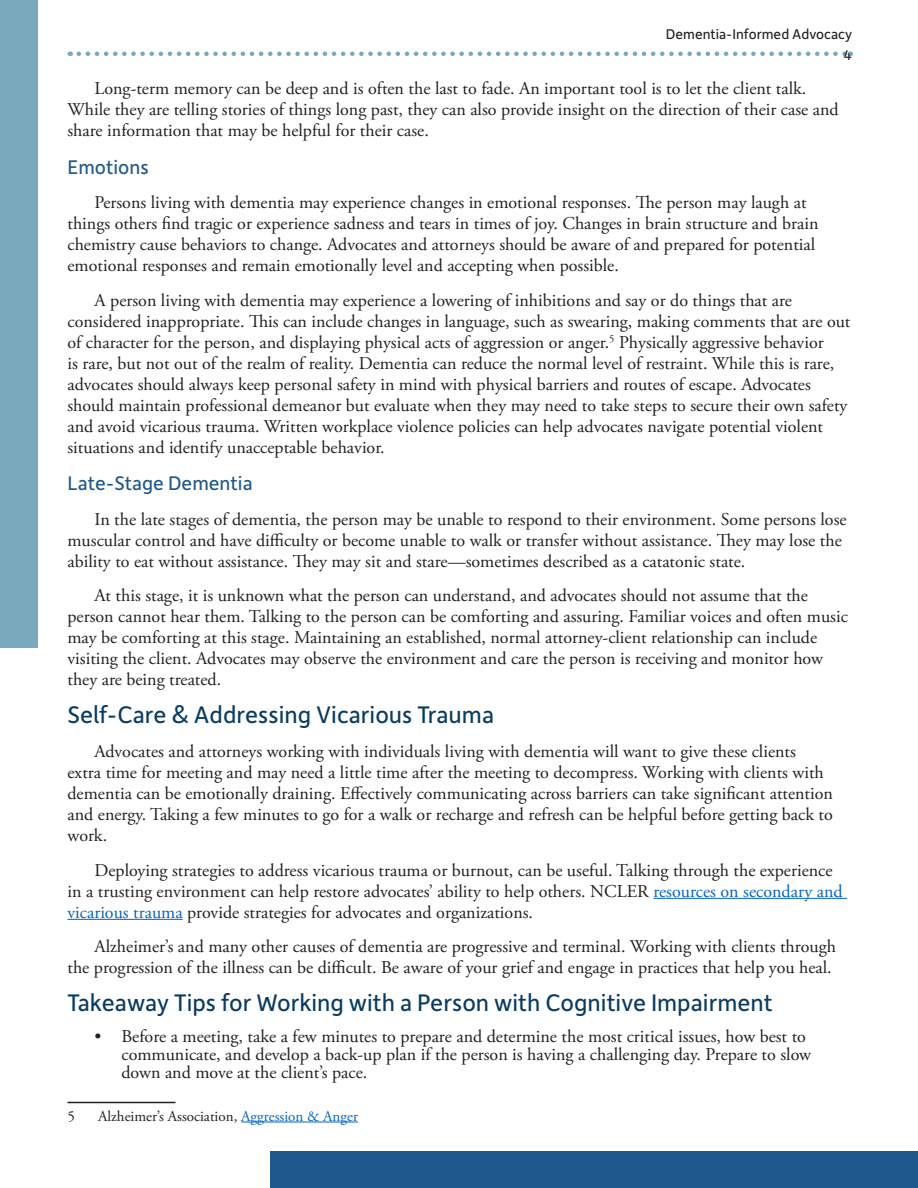
<style>
.page{position:relative;width:918px;height:1188px;background:#fff}
.page>*{position:absolute;margin:0;border:0;box-sizing:border-box;transform-origin:0 0}
.Section_Headers{font:25.5px "Depot New";color:#0a3c61}
.t1{font:21px "Depot New";color:#1f588d}
.Body_Text{font:18px/21px "Adobe Garamond Pro";color:#231f20}
.Endnotes{font:15px "Adobe Garamond Pro";color:#231f20}
.t2{font:15px/21px "Depot New";color:#231f20;text-align:right}
.s1{color:#0563c1}
</style>
<div class="page">
<svg style="left:79px;top:52px;width:772px;height:4px"></svg>
<div style="left:0;top:0;width:38px;height:648px;background:#7aa8bc"></div>
<div style="left:270px;top:1151px;width:648px;height:37px;background:#1f588d"></div>
<hr style="left:653px;top:898px;width:194px;height:1px;background:#0563c1">
<hr style="left:68px;top:919px;width:115px;height:1px;background:#0563c1">
<hr style="left:68px;top:1102px;width:108px;height:1px;background:#231f20">
<hr style="left:241px;top:1122px;width:117px;height:1px;background:#0563c1">
<p class="t2" style="left:666px;top:23px;width:188px">Dementia-Informed Advocacy<br>4</p>
<p class="Body_Text" style="left:68px;top:78px;width:773px;text-indent:27px">Long-term memory can be deep and is often the last to fade. An important tool is to let the client talk.<br>While they are telling stories of things long past, they can also provide insight on the direction of their case and share information that may be helpful for their case.</p>
<p class="t1" style="left:68px;top:153px;width:83px">Emotions</p>
<p class="Body_Text" style="left:68px;top:192px;width:753px;text-indent:27px">Persons living with dementia may experience changes in emotional responses. The person may laugh at things others find tragic or experience sadness and tears in times of joy. Changes in brain structure and brain chemistry cause behaviors to change. Advocates and attorneys should be aware of and prepared for potential emotional responses and remain emotionally level and accepting when possible.</p>
<p class="Body_Text" style="left:68px;top:290px;width:784px;text-indent:27px">A person living with dementia may experience a lowering of inhibitions and say or do things that are considered inappropriate. This can include changes in language, such as swearing, making comments that are out of character for the person, and displaying physical acts of aggression or anger.<sup>5</sup> Physically aggressive behavior<br>is rare, but not out of the realm of reality. Dementia can reduce the normal level of restraint. While this is rare, advocates should always keep personal safety in mind with physical barriers and routes of escape. Advocates should maintain professional demeanor but evaluate when they may need to take steps to secure their own safety and avoid vicarious trauma. Written workplace violence policies can help advocates navigate potential violent situations and identify unacceptable behavior.</p>
<p class="t1" style="left:68px;top:469px;width:187px">Late-Stage Dementia</p>
<p class="Body_Text" style="left:68px;top:509px;width:781px;text-indent:27px">In the late stages of dementia, the person may be unable to respond to their environment. Some persons lose muscular control and have difficulty or become unable to walk or transfer without assistance. They may lose the ability to eat without assistance. They may sit and stare—sometimes described as a catatonic state.</p>
<p class="Body_Text" style="left:68px;top:585px;width:782px;text-indent:27px">At this stage, it is unknown what the person can understand, and advocates should not assume that the person cannot hear them. Talking to the person can be comforting and assuring. Familiar voices and often music may be comforting at this stage. Maintaining an established, normal attorney-client relationship can include visiting the client. Advocates may observe the environment and care the person is receiving and monitor how they are being treated.</p>
<p class="Section_Headers" style="left:68px;top:697px;width:428px">Self-Care &amp; Addressing Vicarious Trauma</p>
<p class="Body_Text" style="left:68px;top:741px;width:767px;text-indent:27px">Advocates and attorneys working with individuals living with dementia will want to give these clients extra time for meeting and may need a little time after the meeting to decompress. Working with clients with dementia can be emotionally draining. Effectively communicating across barriers can take significant attention and energy. Taking a few minutes to go for a walk or recharge and refresh can be helpful before getting back to work.</p>
<p class="Body_Text" style="left:68px;top:860px;width:777px;text-indent:27px">Deploying strategies to address vicarious trauma or burnout, can be useful. Talking through the experience in a trusting environment can help restore advocates’ ability to help others. NCLER <span class="s1">resources on secondary and vicarious trauma</span> provide strategies for advocates and organizations.</p>
<p class="Body_Text" style="left:68px;top:936px;width:770px;text-align:right">Alzheimer’s and many other causes of dementia are progressive and terminal. Working with clients through<br>the progression of the illness can be difficult. Be aware of your grief and engage in practices that help you heal.</p>
<p class="Section_Headers" style="left:68px;top:985px;width:707px">Takeaway Tips for Working with a Person with Cognitive Impairment</p>
<p class="Body_Text" style="left:122px;top:1028px;width:691px;line-height:18px;text-indent:-27px">• Before a meeting, take a few minutes to prepare and determine the most critical issues, how best to communicate, and develop a back-up plan if the person is having a challenging day. Prepare to slow down and move at the client’s pace.</p>
<p class="Endnotes" style="left:68px;top:1107px;width:9px">5</p>
<p class="Endnotes" style="left:98px;top:1107px;width:261px">Alzheimer’s Association, <span class="s1">Aggression &amp; Anger</span></p>
</div>
